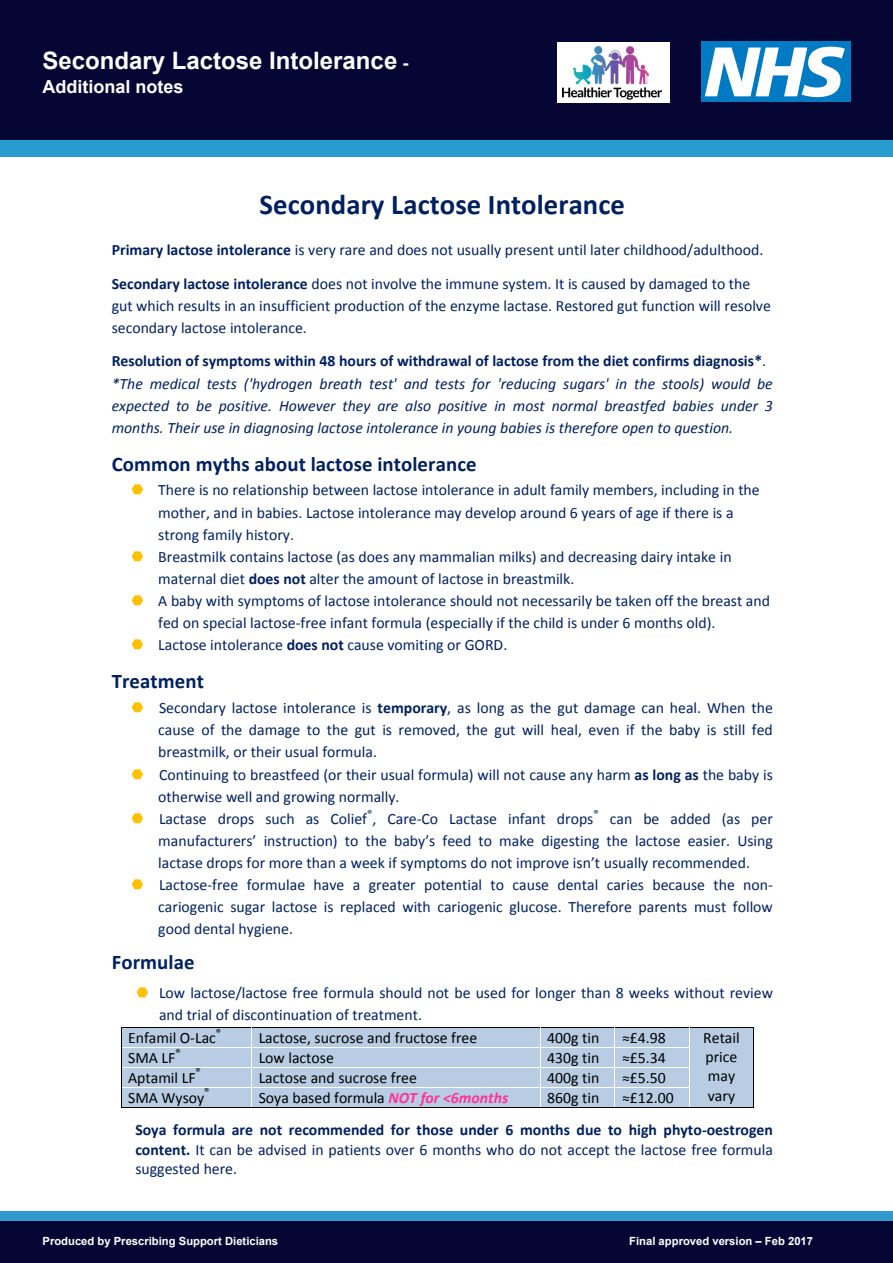
<style>
.page{position:relative;width:893px;height:1263px;background:#fff}
.page>*{position:absolute;margin:0;border:0;box-sizing:border-box;transform-origin:0 0}
.t1{font:700 28.65px "Calibri";letter-spacing:.005em;color:#002060}
.t2{font:700 24px "Arial";color:#fff}
.t3{font:700 20.85px "Calibri";letter-spacing:.005em;color:#002060}
.t4{font:700 18px "Arial";color:#fff}
.t5{font:15.75px/22.2px "Calibri";color:#002060}
.t6{font:italic 15.75px/22.2px "Calibri";color:#002060}
.t7{font:15.75px/19.2px "Calibri";color:#000}
.t8{font:700 15.75px/32.8px "Calibri";color:#002060}
.t9{font:700 11.25px "Arial";color:#fff}
.t10{font:10.35px "Calibri";color:#000}
.t11{font:10.35px "Calibri";color:#002060}
.s1{font-size:18px}
.s2{font-weight:700}
.s3{font-weight:700;font-style:normal}
.s4{font-style:normal}
.s5{font-weight:700;font-style:italic;color:#f39}
.s6{font-weight:400;color:#000}
</style>
<div class="page">
<div style="left:0;top:1211px;width:893px;height:52px;background:#3199cc"></div>
<div style="left:0;top:1222px;width:893px;height:41px;background:#050634"></div>
<div style="left:0;top:0;width:893px;height:142px;background:#050634"></div>
<div style="left:0;top:141px;width:893px;height:16px;background:#279bcd"></div>
<div style="left:701px;top:42px;width:149px;height:60px;background:#007ac2"></div>
<svg style="left:705px;top:47px;width:140px;height:50px"></svg>
<div style="left:557px;top:42px;width:112px;height:60px;background:#fff"></div>
<img style="left:563px;top:46px;width:99px;height:54px">
<div style="left:121px;top:1028px;width:130px;height:19px;background:#b8cce4"></div>
<div style="left:252px;top:1028px;width:288px;height:19px;background:#b8cce4"></div>
<div style="left:541px;top:1028px;width:73px;height:19px;background:#b8cce4"></div>
<div style="left:615px;top:1028px;width:74px;height:19px;background:#b8cce4"></div>
<div style="left:689px;top:1028px;width:64px;height:79px;background:#b8cce4"></div>
<hr style="left:121px;top:1027px;width:130px;height:1px;background:#000">
<hr style="left:252px;top:1027px;width:288px;height:1px;background:#000">
<hr style="left:541px;top:1027px;width:73px;height:1px;background:#000">
<hr style="left:615px;top:1027px;width:74px;height:1px;background:#000">
<hr style="left:689px;top:1027px;width:64px;height:1px;background:#000">
<div style="left:121px;top:1048px;width:130px;height:19px;background:#b8cce4"></div>
<div style="left:252px;top:1048px;width:288px;height:19px;background:#b8cce4"></div>
<div style="left:541px;top:1048px;width:73px;height:19px;background:#b8cce4"></div>
<div style="left:615px;top:1048px;width:74px;height:19px;background:#b8cce4"></div>
<div style="left:121px;top:1067px;width:130px;height:20px;background:#b8cce4"></div>
<div style="left:252px;top:1067px;width:288px;height:20px;background:#b8cce4"></div>
<div style="left:541px;top:1067px;width:73px;height:20px;background:#b8cce4"></div>
<div style="left:615px;top:1067px;width:74px;height:20px;background:#b8cce4"></div>
<hr style="left:121px;top:1067px;width:130px;height:1px;background:#fff">
<hr style="left:252px;top:1067px;width:288px;height:1px;background:#fff">
<hr style="left:541px;top:1067px;width:73px;height:1px;background:#fff">
<hr style="left:615px;top:1067px;width:74px;height:1px;background:#fff">
<div style="left:121px;top:1087px;width:130px;height:20px;background:#b8cce4"></div>
<div style="left:252px;top:1087px;width:288px;height:20px;background:#b8cce4"></div>
<div style="left:541px;top:1087px;width:73px;height:20px;background:#b8cce4"></div>
<div style="left:615px;top:1087px;width:74px;height:20px;background:#b8cce4"></div>
<hr style="left:121px;top:1087px;width:130px;height:1px;background:#fff">
<hr style="left:252px;top:1087px;width:288px;height:1px;background:#fff">
<hr style="left:541px;top:1087px;width:73px;height:1px;background:#fff">
<hr style="left:615px;top:1087px;width:74px;height:1px;background:#fff">
<svg style="left:121px;top:1028px;width:1px;height:79px"></svg>
<hr style="left:121px;top:1107px;width:130px;height:1px;background:#000">
<hr style="left:252px;top:1107px;width:288px;height:1px;background:#000">
<hr style="left:541px;top:1107px;width:73px;height:1px;background:#000">
<hr style="left:615px;top:1107px;width:74px;height:1px;background:#000">
<svg style="left:689px;top:1027px;width:1px;height:80px"></svg>
<hr style="left:689px;top:1107px;width:64px;height:1px;background:#000">
<svg style="left:753px;top:1027px;width:1px;height:81px"></svg>
<p class="t2" style="left:43px;top:45px;width:367px">Secondary Lactose Intolerance <span class="s1">-</span></p>
<p class="t4" style="left:43px;top:75px;width:143px">Additional notes</p>
<p class="t1" style="left:260px;top:186px;width:367px">Secondary Lactose Intolerance</p>
<p class="t5" style="left:112px;top:234px;width:653px;line-height:33.5px"><span class="s2">Primary lactose intolerance</span> is very rare and does not usually present until later childhood/adulthood.<br><span class="s2">Secondary lactose intolerance</span> does not involve the immune system. It is caused by damaged to the</p>
<p class="t5" style="left:112px;top:295px;width:661px">gut which results in an insufficient production of the enzyme lactase. Restored gut function will resolve secondary lactose intolerance.</p>
<p class="t6" style="left:112px;top:349px;width:663px"><span class="s3">Resolution of symptoms within 48 hours of withdrawal of lactose from the diet confirms diagnosis*</span><span class="s4">. </span>*The medical tests ('hydrogen breath test' and tests for 'reducing sugars' in the stools) would be expected to be positive. However they are also positive in most normal breastfed babies under 3 months. Their use in diagnosing lactose intolerance in young babies is therefore open to question.</p>
<p class="t3" style="left:112px;top:450px;width:366px">Common myths about lactose intolerance</p>
<p class="t5" style="left:158px;top:479px;width:613px">There is no relationship between lactose intolerance in adult family members, including in the mother, and in babies. Lactose intolerance may develop around 6 years of age if there is a strong family history.<br>Breastmilk contains lactose (as does any mammalian milks) and decreasing dairy intake in maternal diet <span class="s2">does not</span> alter the amount of lactose in breastmilk.<br>A baby with symptoms of lactose intolerance should not necessarily be taken off the breast and fed on special lactose--‐free infant formula (especially if the child is under 6 months old).<br>Lactose intolerance <span class="s2">does not</span> cause vomiting or GORD.</p>
<p class="t3" style="left:112px;top:668px;width:94px">Treatment</p>
<p class="t5" style="left:158px;top:697px;width:616px">Secondary lactose intolerance is <span class="s2">temporary</span>, as long as the gut damage can heal. When the cause of the damage to the gut is removed, the gut will heal, even if the baby is still fed breastmilk, or their usual formula.<br>Continuing to breastfeed (or their usual formula) will not cause any harm <span class="s2">as long as</span> the baby is otherwise well and growing normally.<br>Lactase drops such as Colief , Care--‐Co Lactase infant drops</p>
<p class="t11" style="left:367px;top:806px;width:7px">®</p>
<p class="t11" style="left:593px;top:806px;width:7px">®</p>
<p class="t5" style="left:158px;top:807px;width:616px;text-indent:451px">can be added (as per manufacturers’ instruction) to the baby’s feed to make digesting the lactose easier. Using lactase drops for more than a week if symptoms do not improve isn’t usually recommended.<br>Lactose--‐free formulae have a greater potential to cause dental caries because the non--‐ cariogenic sugar lactose is replaced with cariogenic glucose. Therefore parents must follow good dental hygiene.</p>
<p class="t3" style="left:112px;top:949px;width:84px">Formulae</p>
<p class="t5" style="left:159px;top:981px;width:615px">Low lactose/lactose free formula should not be used for longer than 8 weeks without review</p>
<p class="t5" style="left:159px;top:1004px;width:264px">and trial of discontinuation of treatment.</p>
<p class="t7" style="left:128px;top:1028px;width:89px">Enfamil O--‐Lac</p>
<p class="t10" style="left:216px;top:1026px;width:7px">®</p>
<p class="t7" style="left:259px;top:1028px;width:220px">Lactose, sucrose and fructose free</p>
<p class="t7" style="left:547px;top:1028px;width:54px">400g tin</p>
<p class="t7" style="left:622px;top:1028px;width:45px">≈£4.98</p>
<p class="t7" style="left:703px;top:1028px;width:38px">Retail price may vary</p>
<p class="t10" style="left:175px;top:1045px;width:7px">®</p>
<p class="t7" style="left:259px;top:1048px;width:77px">Low lactose</p>
<p class="t7" style="left:547px;top:1048px;width:54px">430g tin</p>
<p class="t7" style="left:622px;top:1048px;width:45px">≈£5.34</p>
<p class="t7" style="left:128px;top:1048px;width:49px">SMA LF</p>
<p class="t10" style="left:196px;top:1065px;width:7px">®</p>
<p class="t7" style="left:259px;top:1068px;width:160px">Lactose and sucrose free</p>
<p class="t7" style="left:547px;top:1068px;width:54px">400g tin</p>
<p class="t7" style="left:622px;top:1068px;width:45px">≈£5.50</p>
<p class="t7" style="left:128px;top:1068px;width:69px">Aptamil LF</p>
<p class="t10" style="left:204px;top:1085px;width:7px">®</p>
<p class="t7" style="left:259px;top:1088px;width:251px">Soya based formula <span class="s5">NOT for &lt;6months</span></p>
<p class="t7" style="left:547px;top:1088px;width:54px">860g tin</p>
<p class="t7" style="left:128px;top:1088px;width:78px">SMA Wysoy</p>
<p class="t8" style="left:135px;top:1081px;width:639px;text-indent:487px"><span class="s6">≈£12.00<br></span>Soya formula are not recommended for those under 6 months due to high phyto--‐oestrogen</p>
<p class="t5" style="left:135px;top:1140px;width:639px;line-height:19.2px"><span class="s2">content.</span> It can be advised in patients over 6 months who do not accept the lactose free formula suggested here.</p>
<p class="t9" style="left:43px;top:1233px;width:237px">Produced by Prescribing Support Dieticians</p>
<p class="t9" style="left:629px;top:1233px;width:185px">Final approved version – Feb 2017</p>
</div>
